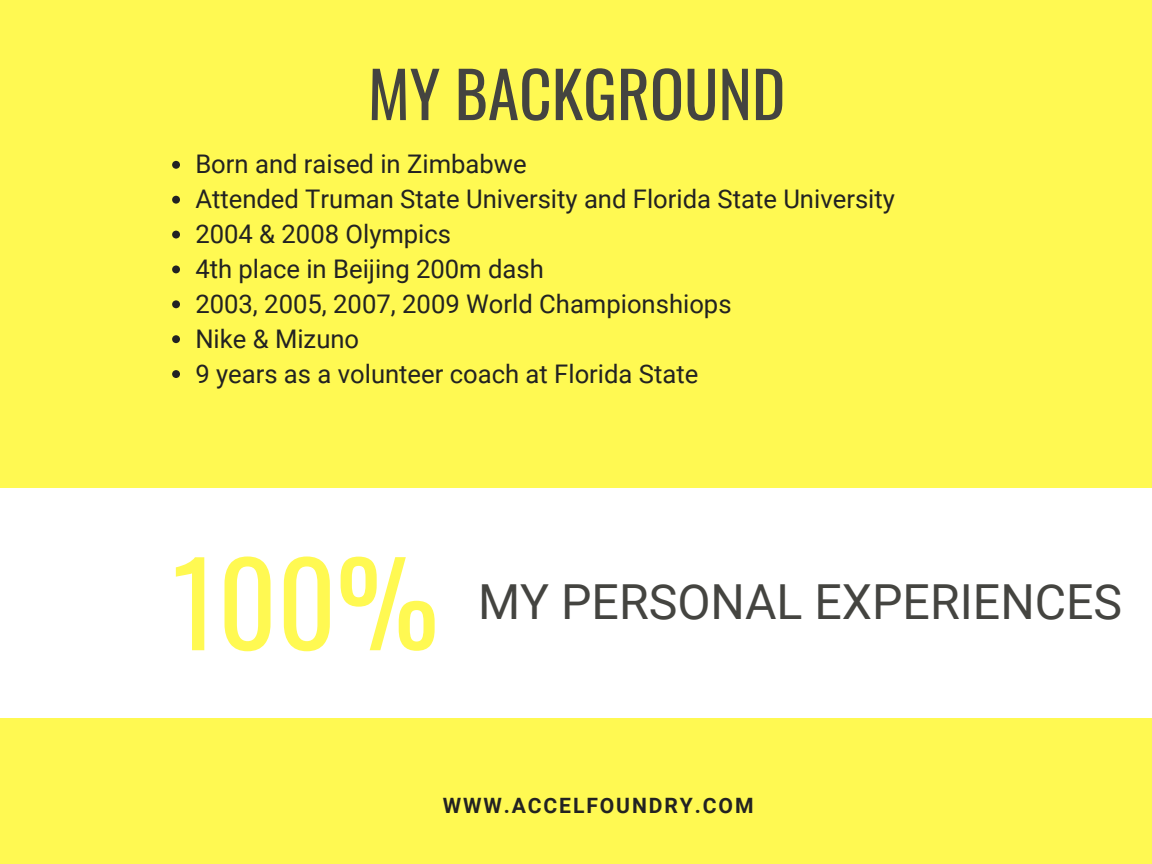
<style>
.page{position:relative;width:1152px;height:864px;background:#fff952}
.page>*{position:absolute;margin:0;border:0;box-sizing:border-box;transform-origin:0 0}
.t1{font:114.75px "Oswald";color:#fff952}
.t2{font:63.45px "Oswald";color:#444440}
.t3{font:48.3px "Roboto";color:#444440}
.t4{font:25.65px/34.8px "Roboto";color:#222}
.t5{font:700 21.15px "Roboto";letter-spacing:.09em;color:#222}
</style>
<div class="page">
<svg style="left:172px;top:161px;width:8px;height:8px"></svg>
<svg style="left:172px;top:196px;width:8px;height:8px"></svg>
<svg style="left:172px;top:231px;width:8px;height:7px"></svg>
<svg style="left:172px;top:266px;width:8px;height:7px"></svg>
<svg style="left:172px;top:300px;width:8px;height:8px"></svg>
<svg style="left:172px;top:335px;width:8px;height:8px"></svg>
<svg style="left:172px;top:370px;width:8px;height:8px"></svg>
<div style="left:0;top:488px;width:1152px;height:230px;background:#fff"></div>
<h2 class="t2" style="left:368px;top:44px;width:419px">MY BACKGROUND</h2>
<p class="t4" style="left:195px;top:147px;width:701px">Born and raised in Zimbabwe<br>Attended Truman State University and Florida State University 2004 &amp; 2008 Olympics<br>4th place in Beijing 200m dash<br>2003, 2005, 2007, 2009 World Championshiops<br>Nike &amp; Mizuno<br>9 years as a volunteer coach at Florida State</p>
<h1 class="t1" style="left:172px;top:513px;width:268px">100%</h1>
<h3 class="t3" style="left:478px;top:574px;width:646px">MY PERSONAL EXPERIENCES</h3>
<p class="t5" style="left:443px;top:794px;width:312px">WWW.ACCELFOUNDRY.COM</p>
</div>
